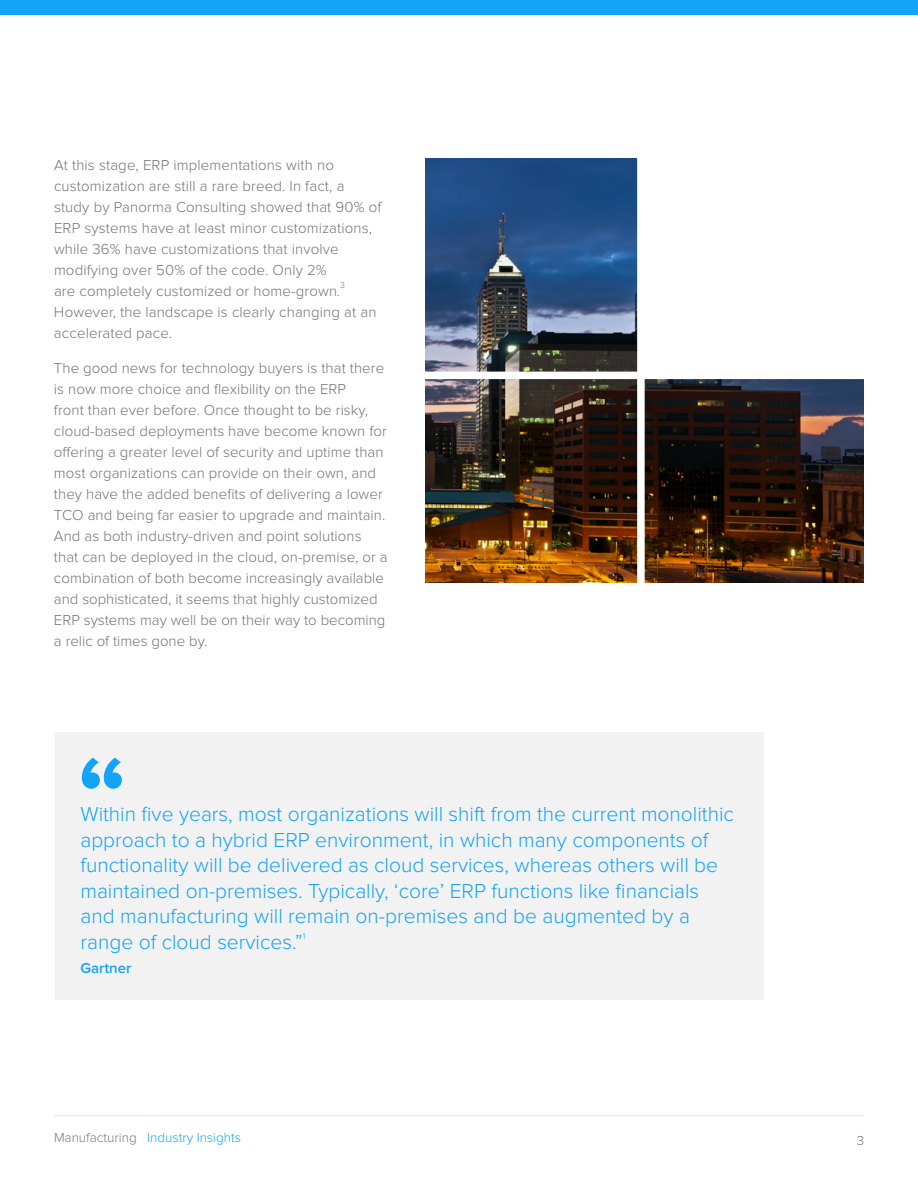
<style>
.page{position:relative;width:918px;height:1188px;background:#fff}
.page>*{position:absolute;margin:0;border:0;box-sizing:border-box;transform-origin:0 0}
.t1{font:700 108px "Proxima Nova";color:#13a3f7}
.t2{font:300 21px/25.5px "Proxima Nova";color:#13a3f7}
.t3{font:300 15px/21px "Proxima Nova";letter-spacing:.005em;color:#737373}
.t4{font:600 15px "Proxima Nova";color:#13a3f7}
.t5{font:300 13.5px "Proxima Nova";color:#13a3f7}
.t6{font:300 13.5px "Proxima Nova";color:#6d6e71}
.t7{font:300 8.7px "Proxima Nova";color:#737373}
.t8{font:300 8.7px "Proxima Nova";color:#13a3f7}
.s1{color:#77787b}
</style>
<div class="page">
<div style="left:55px;top:732px;width:709px;height:268px;background:#f2f2f2"></div>
<hr style="left:54px;top:1115px;width:810px;height:1px;background:#e6e7e8">
<img style="left:425px;top:158px;width:439px;height:424px">
<div style="left:410px;top:372px;width:476px;height:7px;background:#fff"></div>
<div style="left:637px;top:152px;width:8px;height:444px;background:#fff"></div>
<div style="left:642px;top:152px;width:230px;height:223px;background:#fff"></div>
<div style="left:0;top:0;width:918px;height:14px;background:#13a3f7"></div>
<p class="t3" style="left:54px;top:155px;width:329px">At this stage, ERP implementations with no customization are still a rare breed. In fact, a study by Panorma Consulting showed that 90% of ERP systems have at least minor customizations, while 36% have customizations that involve modifying over 50% of the code. Only 2%<br>are completely customized or home-grown.</p>
<p class="t7" style="left:340px;top:281px;width:6px">3</p>
<p class="t3" style="left:54px;top:302px;width:324px">However, the landscape is clearly changing at an accelerated pace.</p>
<p class="t3" style="left:54px;top:358px;width:335px">The good news for technology buyers is that there is now more choice and flexibility on the ERP<br>front than ever before. Once thought to be risky, cloud-based deployments have become known for offering a greater level of security and uptime than most organizations can provide on their own, and they have the added benefits of delivering a lower TCO and being far easier to upgrade and maintain.<br>And as both industry-driven and point solutions that can be deployed in the cloud, on-premise, or a combination of both become increasingly available and sophisticated, it seems that highly customized ERP systems may well be on their way to becoming a relic of times gone by.</p>
<h1 class="t1" style="left:77px;top:746px;width:51px">“</h1>
<p class="t2" style="left:80px;top:802px;width:655px">Within five years, most organizations will shift from the current monolithic approach to a hybrid ERP environment, in which many components of functionality will be delivered as cloud services, whereas others will be maintained on-premises. Typically, ‘core’ ERP functions like financials and manufacturing will remain on-premises and be augmented by a range of cloud services.”</p>
<p class="t8" style="left:303px;top:932px;width:4px">1</p>
<p class="t4" style="left:80px;top:961px;width:52px">Gartner</p>
<p class="t5" style="left:54px;top:1131px;width:188px"><span class="s1">Manufacturing</span> Industry Insights</p>
<p class="t6" style="left:857px;top:1135px;width:9px">3</p>
</div>
